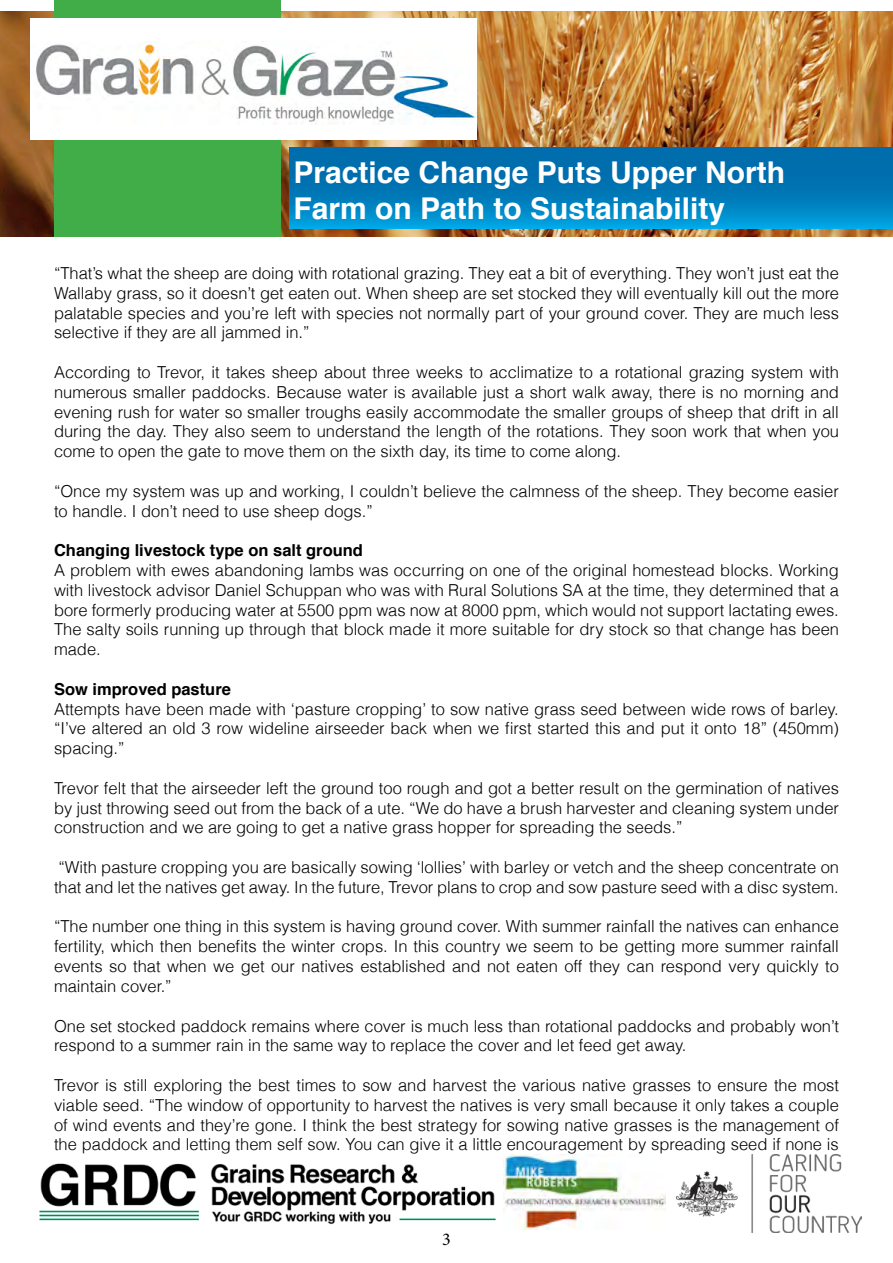
<style>
.page{position:relative;width:893px;height:1263px;background:#fff}
.page>*{position:absolute;margin:0;border:0;box-sizing:border-box;transform-origin:0 0}
.t1{font:700 30px/36px "Helvetica";color:#fff}
.t2{font:18px "Minion Pro";color:#000}
.t3{font:300 16.5px/19.8px "Helvetica";color:#000;text-align:justify}
.t4{font:700 16.5px "Helvetica";color:#000}
</style>
<div class="page">
<img style="left:0;top:12px;width:893px;height:224px">
<svg style="left:289px;top:148px;width:604px;height:80px;background:#007bba"></svg>
<div style="left:54px;top:0;width:227px;height:236px;background:#41ad49"></div>
<div style="left:30px;top:18px;width:446px;height:122px;background:#fff"></div>
<img style="left:36px;top:41px;width:439px;height:84px">
<img style="left:39px;top:1154px;width:626px;height:76px">
<img style="left:676px;top:1154px;width:186px;height:78px">
<h1 class="t1" style="left:293px;top:155px;width:493px">Practice Change Puts Upper North<br>Farm on Path to Sustainability</h1>
<p class="t3" style="left:54px;top:263px;width:786px">“That’s what the sheep are doing with rotational grazing. They eat a bit of everything. They won’t just eat the Wallaby grass, so it doesn’t get eaten out. When sheep are set stocked they will eventually kill out the more palatable species and you’re left with species not normally part of your ground cover. They are much less selective if they are all jammed in.”</p>
<p class="t3" style="left:54px;top:362px;width:786px">According to Trevor, it takes sheep about three weeks to acclimatize to a rotational grazing system with numerous smaller paddocks. Because water is available just a short walk away, there is no morning and evening rush for water so smaller troughs easily accommodate the smaller groups of sheep that drift in all during the day. They also seem to understand the length of the rotations. They soon work that when you come to open the gate to move them on the sixth day, its time to come along.</p>
<p class="t3" style="left:54px;top:481px;width:786px">“Once my system was up and working, I couldn’t believe the calmness of the sheep. They become easier to handle. I don’t need to use sheep dogs.”</p>
<p class="t4" style="left:54px;top:537px;width:310px">Changing livestock type on salt ground</p>
<p class="t3" style="left:54px;top:560px;width:786px">A problem with ewes abandoning lambs was occurring on one of the original homestead blocks. Working with livestock advisor Daniel Schuppan who was with Rural Solutions SA at the time, they determined that a bore formerly producing water at 5500 ppm was now at 8000 ppm, which would not support lactating ewes.<br>The salty soils running up through that block made it more suitable for dry stock so that change has been made.</p>
<p class="t4" style="left:54px;top:676px;width:178px">Sow improved pasture</p>
<p class="t3" style="left:54px;top:699px;width:786px">Attempts have been made with ‘pasture cropping’ to sow native grass seed between wide rows of barley. “I’ve altered an old 3 row wideline airseeder back when we first started this and put it onto 18” (450mm) spacing.”</p>
<p class="t3" style="left:54px;top:778px;width:787px">Trevor felt that the airseeder left the ground too rough and got a better result on the germination of natives by just throwing seed out from the back of a ute. “We do have a brush harvester and cleaning system under construction and we are going to get a native grass hopper for spreading the seeds.”</p>
<p class="t3" style="left:54px;top:857px;width:787px">“With pasture cropping you are basically sowing ‘lollies’ with barley or vetch and the sheep concentrate on that and let the natives get away. In the future, Trevor plans to crop and sow pasture seed with a disc system.</p>
<p class="t3" style="left:54px;top:916px;width:786px">“The number one thing in this system is having ground cover. With summer rainfall the natives can enhance fertility, which then benefits the winter crops. In this country we seem to be getting more summer rainfall events so that when we get our natives established and not eaten off they can respond very quickly to maintain cover.”</p>
<p class="t3" style="left:54px;top:1015px;width:786px">One set stocked paddock remains where cover is much less than rotational paddocks and probably won’t respond to a summer rain in the same way to replace the cover and let feed get away.</p>
<p class="t3" style="left:54px;top:1075px;width:786px">Trevor is still exploring the best times to sow and harvest the various native grasses to ensure the most viable seed. “The window of opportunity to harvest the natives is very small because it only takes a couple of wind events and they’re gone. I think the best strategy for sowing native grasses is the management of the paddock and letting them self sow. You can give it a little encouragement by spreading seed if none is</p>
<p class="t2" style="left:442px;top:1228px;width:10px">3</p>
</div>
